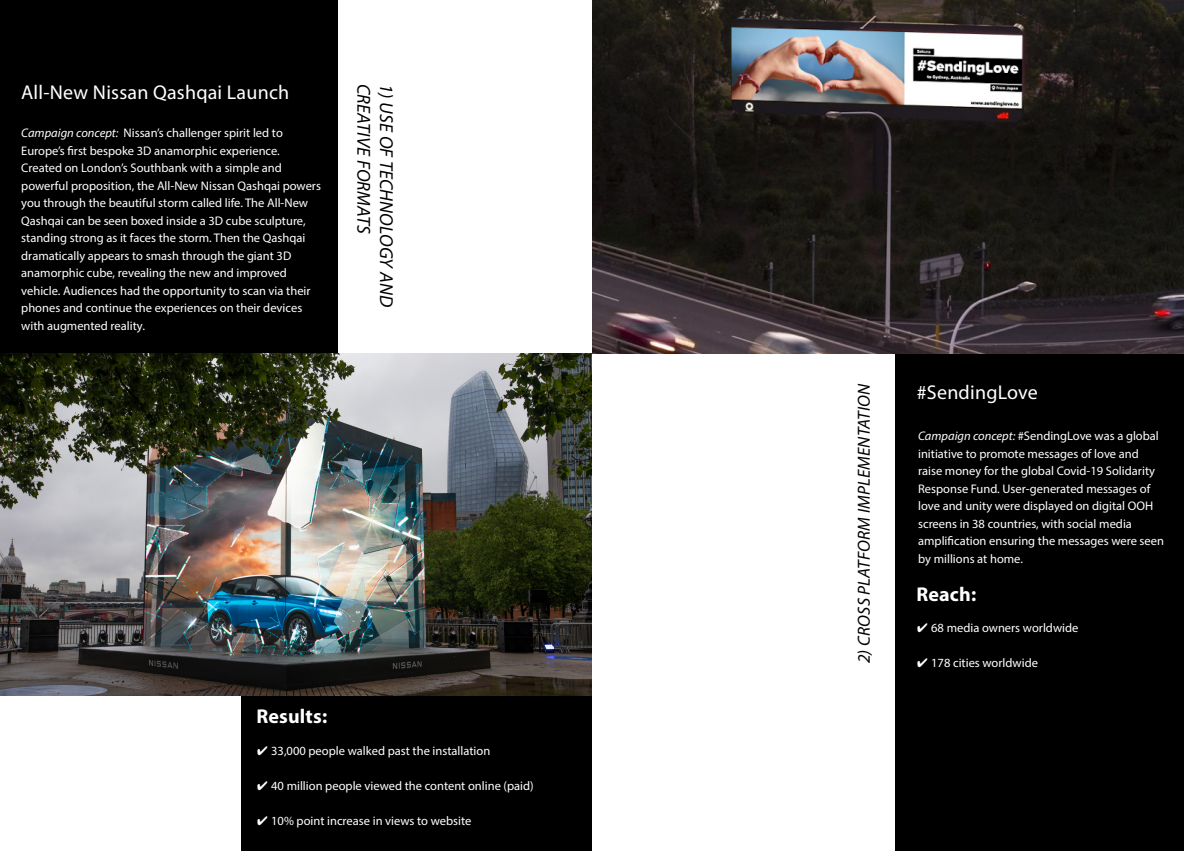
<style>
.page{position:relative;width:1184px;height:851px;background:#fff}
.page>*{position:absolute;margin:0;border:0;box-sizing:border-box;transform-origin:0 0}
.t1{font:20px "Myriad Pro";letter-spacing:.01em;color:#fff}
.t2{font:700 20px "Myriad Pro";letter-spacing:.01em;color:#fff}
.t3{font:italic 18.75px "Myriad Pro";letter-spacing:.01em;color:#000}
.t4{font:italic 17.5px "Myriad Pro";letter-spacing:.01em;color:#000}
.t5{font:12.5px/17.5px "Myriad Pro";color:#fff}
.s1{font-style:italic}
</style>
<div class="page">
<div style="left:0;top:0;width:337px;height:408px;background:#000"></div>
<div style="left:241px;top:695px;width:351px;height:155px;background:#000"></div>
<img style="left:0;top:353px;width:592px;height:342px">
<div style="left:895px;top:349px;width:288px;height:501px;background:#000"></div>
<img style="left:592px;top:0;width:591px;height:353px">
<h1 class="t1" style="left:21px;top:80px;width:269px">All-New Nissan Qashqai Launch</h1>
<h2 class="t3" style="left:375px;top:84px;width:151px;rotate:90deg">CREATIVE FORMATS</h2>
<h2 class="t3" style="left:398px;top:84px;width:224px;rotate:90deg">1) USE OF TECHNOLOGY AND</h2>
<p class="t5" style="left:21px;top:124px;width:301px"><span class="s1">Campaign concept:</span> Nissan’s challenger spirit led to Europe’s first bespoke 3D anamorphic experience.<br>Created on London’s Southbank with a simple and powerful proposition, the All-New Nissan Qashqai powers you through the beautiful storm called life. The All-New Qashqai can be seen boxed inside a 3D cube sculpture, standing strong as it faces the storm. Then the Qashqai dramatically appears to smash through the giant 3D anamorphic cube, revealing the new and improved vehicle. Audiences had the opportunity to scan via their phones and continue the experiences on their devices with augmented reality.</p>
<h1 class="t2" style="left:256px;top:703px;width:72px">Results:</h1>
<p class="t5" style="left:257px;top:741px;width:235px">✔ 33,000 people walked past the installation</p>
<p class="t5" style="left:257px;top:776px;width:278px">✔ 40 million people viewed the content online (paid)</p>
<p class="t5" style="left:257px;top:811px;width:216px">✔ 10% point increase in views to website</p>
<h3 class="t4" style="left:853px;top:663px;width:281px;rotate:-90deg">2) CROSS PLATFORM IMPLEMENTATION</h3>
<h1 class="t1" style="left:916px;top:380px;width:122px">#SendingLove</h1>
<p class="t5" style="left:918px;top:427px;width:247px"><span class="s1">Campaign concept:</span> #SendingLove was a global initiative to promote messages of love and raise money for the global Covid-19 Solidarity Response Fund. User-generated messages of love and unity were displayed on digital OOH screens in 38 countries, with social media amplification ensuring the messages were seen by millions at home.</p>
<h1 class="t2" style="left:916px;top:580px;width:61px">Reach:</h1>
<p class="t5" style="left:917px;top:619px;width:163px">✔ 68 media owners worldwide</p>
<p class="t5" style="left:917px;top:654px;width:122px">✔ 178 cities worldwide</p>
</div>
